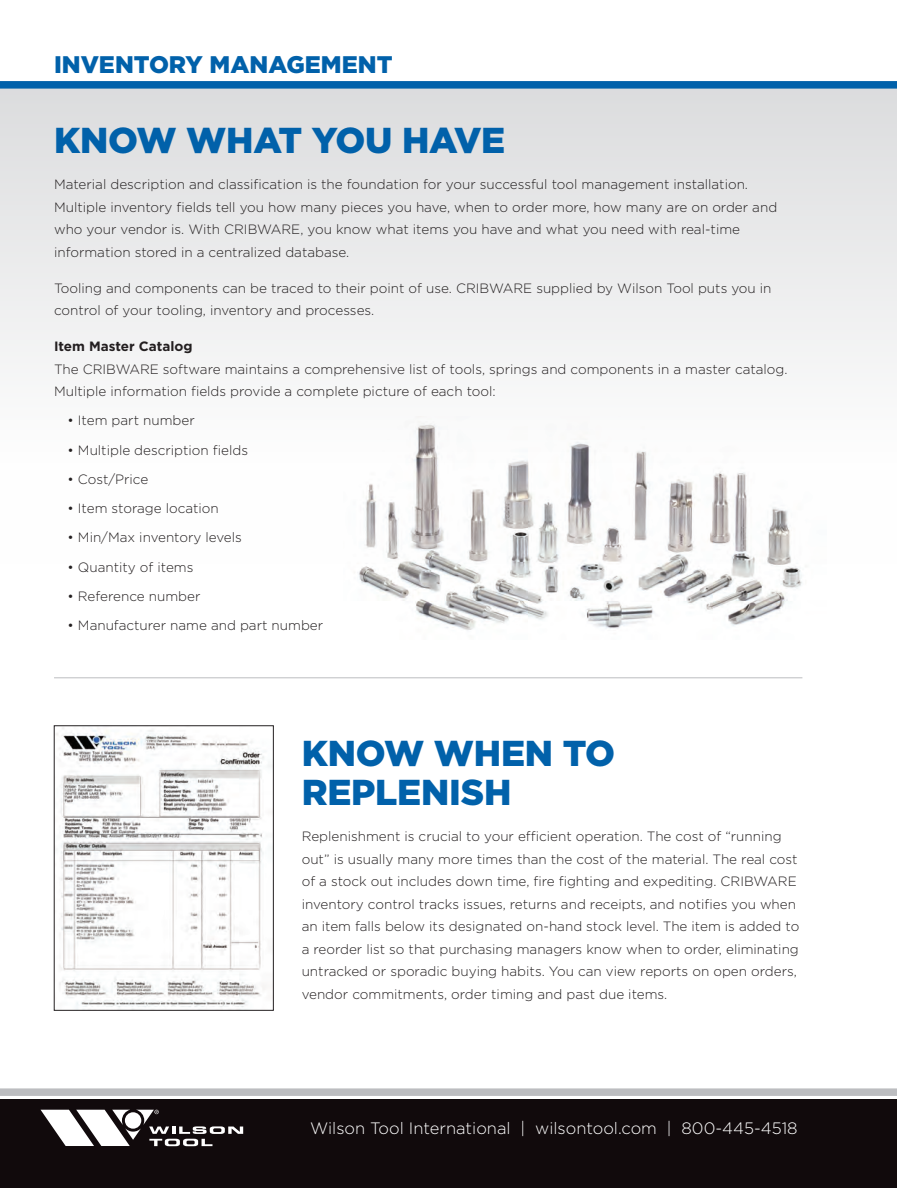
<style>
.page{position:relative;width:897px;height:1188px;background:#fff}
.page>*{position:absolute;margin:0;border:0;box-sizing:border-box;transform-origin:0 0}
.t1{font:900 36px/39px "Gotham";letter-spacing:-.005em;color:#0161aa}
.t2{font:900 24px "Gotham";color:#0161aa}
.t3{font:300 16.5px "Gotham";color:#fff}
.t4{font:300 13.5px/22.5px "Gotham";color:#231f20}
.t5{font:700 13.5px "Gotham";color:#231f20}
</style>
<div class="page">
<div style="left:0;top:81px;width:896px;height:483px;background:linear-gradient(to bottom,#dcddde,#fff)"></div>
<hr style="left:896px;top:81px;width:1px;height:483px;background:#d1d2d4">
<div style="left:0;top:81px;width:896px;height:8px;background:#0161aa"></div>
<div style="left:0;top:1099px;width:896px;height:89px;background:#110a0c"></div>
<div style="left:0;top:1088px;width:896px;height:8px;background:#bcbdc0"></div>
<svg style="left:40px;top:1110px;width:203px;height:36px"></svg>
<img style="left:343px;top:417px;width:483px;height:213px">
<img style="left:56px;top:728px;width:215px;height:281px">
<hr style="left:54px;top:677px;width:748px;height:1px;background:#bcbdc0">
<h2 class="t2" style="left:54px;top:48px;width:340px">INVENTORY MANAGEMENT</h2>
<h1 class="t1" style="left:54px;top:120px;width:452px">KNOW WHAT YOU HAVE</h1>
<p class="t4" style="left:54px;top:173px;width:724px">Material description and classification is the foundation for your successful tool management installation.<br>Multiple inventory fields tell you how many pieces you have, when to order more, how many are on order and who your vendor is. With CRIBWARE, you know what items you have and what you need with real-time information stored in a centralized database.</p>
<p class="t4" style="left:54px;top:276px;width:719px">Tooling and components can be traced to their point of use. CRIBWARE supplied by Wilson Tool puts you in control of your tooling, inventory and processes.</p>
<p class="t5" style="left:54px;top:339px;width:140px">Item Master Catalog</p>
<p class="t4" style="left:54px;top:357px;width:735px">The CRIBWARE software maintains a comprehensive list of tools, springs and components in a master catalog.<br>Multiple information fields provide a complete picture of each tool:</p>
<p class="t4" style="left:68px;top:409px;width:129px">• Item part number</p>
<p class="t4" style="left:68px;top:438px;width:182px">• Multiple description fields</p>
<p class="t4" style="left:68px;top:468px;width:82px">• Cost/Price</p>
<p class="t4" style="left:68px;top:497px;width:153px">• Item storage location</p>
<p class="t4" style="left:68px;top:526px;width:176px">• Min/Max inventory levels</p>
<p class="t4" style="left:68px;top:555px;width:127px">• Quantity of items</p>
<p class="t4" style="left:68px;top:585px;width:134px">• Reference number</p>
<p class="t4" style="left:68px;top:614px;width:257px">• Manufacturer name and part number</p>
<h1 class="t1" style="left:302px;top:734px;width:315px">KNOW WHEN TO<br>REPLENISH</h1>
<p class="t4" style="left:302px;top:825px;width:499px">Replenishment is crucial to your efficient operation. The cost of “running out” is usually many more times than the cost of the material. The real cost of a stock out includes down time, fire fighting and expediting. CRIBWARE inventory control tracks issues, returns and receipts, and notifies you when an item falls below its designated on-hand stock level. The item is added to a reorder list so that purchasing managers know when to order, eliminating untracked or sporadic buying habits. You can view reports on open orders, vendor commitments, order timing and past due items.</p>
<p class="t3" style="left:310px;top:1119px;width:489px">Wilson Tool International | wilsontool.com | 800-445-4518</p>
</div>
